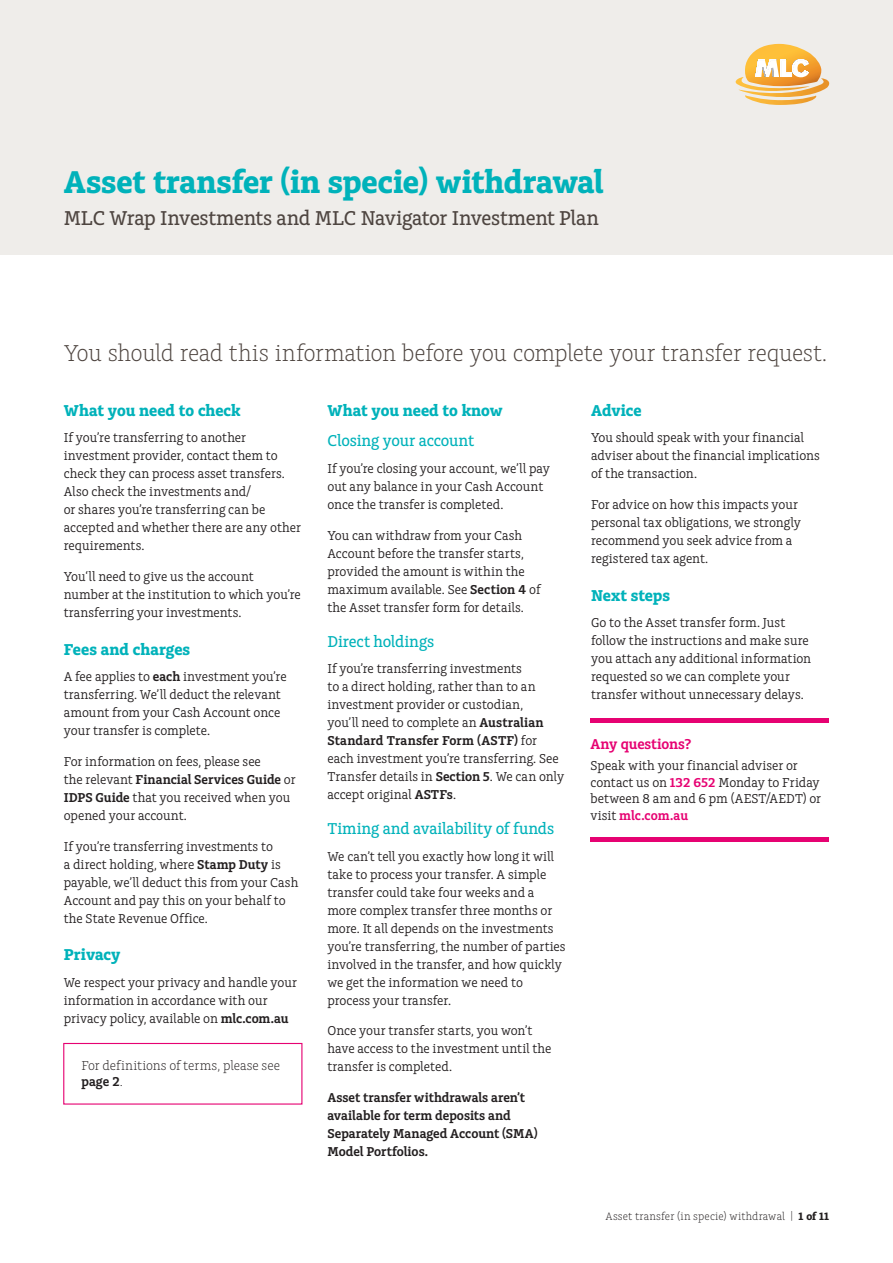
<style>
.page{position:relative;width:893px;height:1263px;background:#fff}
.page>*{position:absolute;margin:0;border:0;box-sizing:border-box;transform-origin:0 0}
.t1{font:700 33px "Charlie Std";letter-spacing:-.005em;color:#00b2ba}
.t2{font:300 24px "Charlie Std";letter-spacing:-.02em;color:#4e4540}
.t3{font:500 21px "Charlie Std";letter-spacing:-.015em;color:#4e4540}
.t4{font:700 16.5px "Charlie Std";color:#00b2ba}
.t5{font:500 16.5px "Charlie Std";letter-spacing:-.005em;color:#00b2ba}
.t6{font:600 15px "Charlie Std";letter-spacing:-.005em;color:#e60272}
.t7{font:13.5px/18px "Charlie Std";color:#231f20}
.t8{font:600 13.5px/18px "Charlie Std";letter-spacing:-.005em;color:#231f20}
.t9{font:300 13.5px/16.5px "Charlie Std";color:#231f20}
.t10{font:300 11.25px "Charlie Std";letter-spacing:.015em;color:#231f20}
.s1{font-weight:600}
.s2{font-weight:600;color:#e60272}
.s3{font-weight:700}
</style>
<div class="page">
<div style="left:0;top:0;width:893px;height:255px;background:#efedea"></div>
<svg style="left:736px;top:44px;width:93px;height:61px"></svg>
<hr style="left:590px;top:718px;width:239px;height:4px;background:#e60272">
<div style="left:590px;top:837px;width:239px;height:5px;background:#e60272"></div>
<div style="left:63px;top:1043px;width:239px;height:61px;border:1px solid #e60272"></div>
<h1 class="t1" style="left:64px;top:163px;width:541px">Asset transfer (in specie) withdrawal</h1>
<h3 class="t3" style="left:64px;top:207px;width:537px">MLC Wrap Investments and MLC Navigator Investment Plan</h3>
<h2 class="t2" style="left:64px;top:340px;width:765px">You should read this information before you complete your transfer request.</h2>
<p class="t4" style="left:64px;top:401px;width:178px">What you need to check</p>
<p class="t7" style="left:64px;top:429px;width:239px">If you’re transferring to another investment provider, contact them to check they can process asset transfers.<br>Also check the investments and/<br>or shares you’re transferring can be accepted and whether there are any other requirements.</p>
<p class="t7" style="left:64px;top:567px;width:239px">You‘ll need to give us the account number at the institution to which you’re transferring your investments.</p>
<p class="t4" style="left:64px;top:640px;width:128px">Fees and charges</p>
<p class="t7" style="left:64px;top:668px;width:224px">A fee applies to <span class="s1">each</span> investment you’re transferring. We’ll deduct the relevant amount from your Cash Account once your transfer is complete.</p>
<p class="t7" style="left:64px;top:752px;width:233px">For information on fees, please see<br>the relevant <span class="s1">Financial Services Guide</span> or <span class="s1">IDPS Guide</span> that you received when you opened your account.</p>
<p class="t7" style="left:64px;top:837px;width:236px">If you’re transferring investments to<br>a direct holding, where <span class="s1">Stamp Duty</span> is payable, we’ll deduct this from your Cash Account and pay this on your behalf to the State Revenue Office.</p>
<p class="t4" style="left:64px;top:945px;width:58px">Privacy</p>
<p class="t7" style="left:64px;top:973px;width:235px">We respect your privacy and handle your information in accordance with our privacy policy, available on <span class="s1">mlc.com.au</span></p>
<p class="t9" style="left:81px;top:1057px;width:200px">For definitions of terms, please see <span class="s1">page 2</span>.</p>
<p class="t4" style="left:327px;top:401px;width:177px">What you need to know</p>
<p class="t5" style="left:327px;top:431px;width:148px">Closing your account</p>
<p class="t7" style="left:327px;top:459px;width:224px">If you’re closing your account, we’ll pay out any balance in your Cash Account once the transfer is completed.</p>
<p class="t7" style="left:327px;top:526px;width:215px">You can withdraw from your Cash Account before the transfer starts, provided the amount is within the maximum available. See <span class="s1">Section 4</span> of the Asset transfer form for details.</p>
<p class="t5" style="left:327px;top:632px;width:108px">Direct holdings</p>
<p class="t7" style="left:327px;top:660px;width:238px">If you’re transferring investments<br>to a direct holding, rather than to an investment provider or custodian,<br>you’ll need to complete an <span class="s1">Australian Standard Transfer Form (ASTF)</span> for each investment you’re transferring. See Transfer details in <span class="s1">Section 5</span>. We can only accept original <span class="s1">ASTFs</span>.</p>
<p class="t5" style="left:327px;top:819px;width:228px">Timing and availability of funds</p>
<p class="t7" style="left:327px;top:847px;width:240px">We can’t tell you exactly how long it will take to process your transfer. A simple transfer could take four weeks and a more complex transfer three months or more. It all depends on the investments you’re transferring, the number of parties involved in the transfer, and how quickly we get the information we need to process your transfer.</p>
<p class="t7" style="left:327px;top:1022px;width:225px">Once your transfer starts, you won’t have access to the investment until the transfer is completed.</p>
<p class="t8" style="left:327px;top:1089px;width:212px">Asset transfer withdrawals aren’t available for term deposits and<br>Separately Managed Account (SMA)<br>Model Portfolios.</p>
<p class="t4" style="left:591px;top:401px;width:52px">Advice</p>
<p class="t7" style="left:591px;top:429px;width:230px">You should speak with your financial adviser about the financial implications of the transaction.</p>
<p class="t7" style="left:591px;top:495px;width:211px">For advice on how this impacts your personal tax obligations, we strongly recommend you seek advice from a registered tax agent.</p>
<p class="t4" style="left:591px;top:586px;width:81px">Next steps</p>
<p class="t7" style="left:591px;top:614px;width:222px">Go to the Asset transfer form. Just follow the instructions and make sure you attach any additional information requested so we can complete your transfer without unnecessary delays.</p>
<p class="t6" style="left:590px;top:736px;width:102px">Any questions?</p>
<p class="t7" style="left:590px;top:758px;width:232px;line-height:16.5px">Speak with your financial adviser or contact us on <span class="s2">132 652</span> Monday to Friday between 8 am and 6 pm (AEST/AEDT) or visit <span class="s2">mlc.com.au</span></p>
<p class="t10" style="left:605px;top:1210px;width:225px">Asset transfer (in specie) withdrawal | <span class="s3">1 of 11</span></p>
</div>
